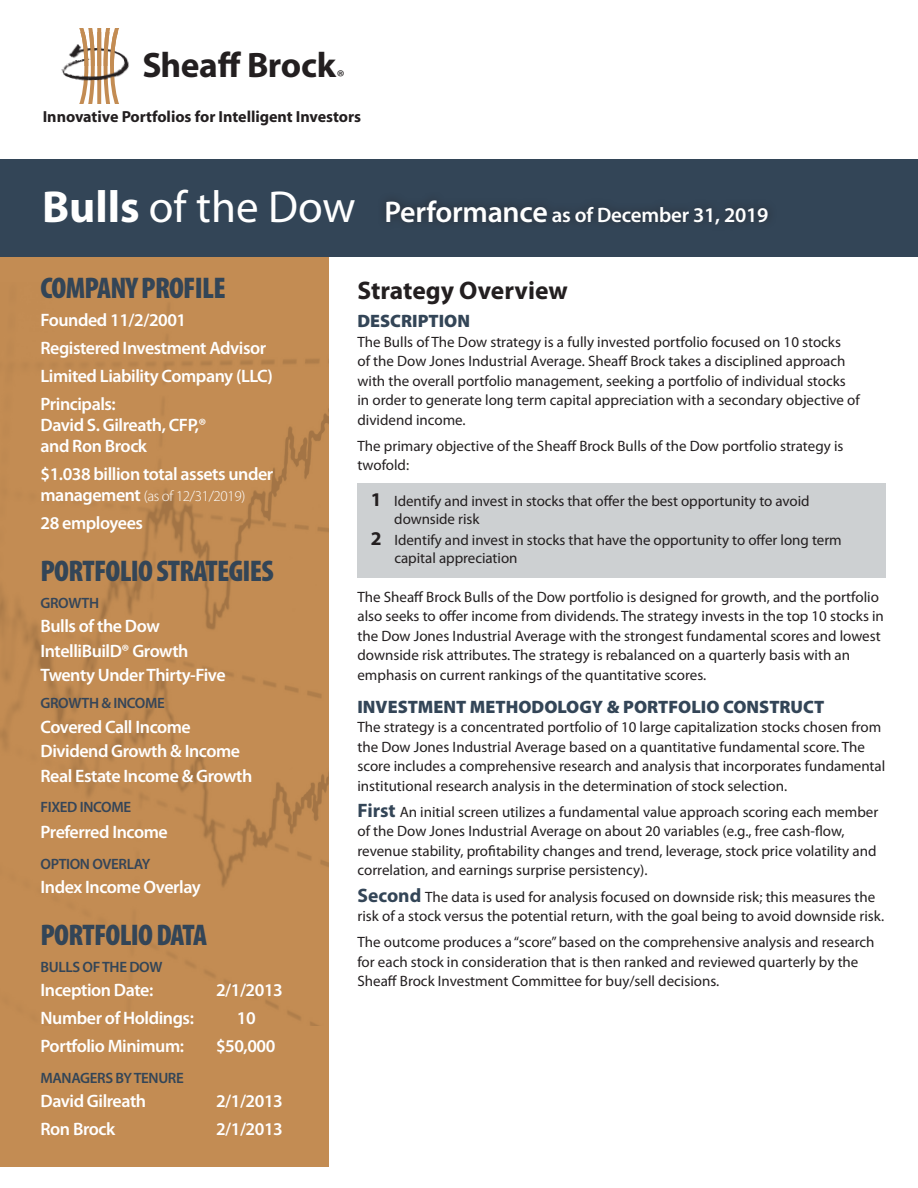
<style>
.page{position:relative;width:918px;height:1188px;background:#fff}
.page>*{position:absolute;margin:0;border:0;box-sizing:border-box;transform-origin:0 0}
.t1{font:45px "Myriad Pro";color:#fff}
.t2{font:700 35.55px "Myriad";letter-spacing:-.01em;color:#231f20}
.Blue_Bar_Gold_Headin{font:900 condensed 30px "Myriad Pro";letter-spacing:-.025em;color:#334557}
.t3{font:700 25.5px "Myriad Pro";color:#231f20}
.t4{font:600 21px "Myriad Pro";letter-spacing:-.01em;color:#fff}
.Blue_Bar_White_Text{font:600 18px/21px "Myriad Pro";letter-spacing:-.025em;color:#fff}
.Text_Subheading{font:900 18px "Myriad Pro";color:#334557}
.t5{font:700 16.05px "Myriad";color:#231f20}
.Text_paragraph{font:15px/19.5px "Myriad Pro";color:#231f20}
.Blue_Bar_Gold_Subs{font:600 15px "Myriad Pro";letter-spacing:-.025em;color:#354558}
.Blue_Bar_Gold_Subs-2{font:600 15px "Myriad Pro";letter-spacing:-.025em;color:#334557}
.Blue_Bar_White_Text-2{font:300 15px "Myriad Pro";letter-spacing:-.025em;color:#fff}
.Blue_Bar_White_Text-3{font:600 15px "Myriad Pro";letter-spacing:-.025em;color:#354558}
.s1{font-weight:700}
.s2{font-size:30px}
.s3{font-weight:600;font-size:18px}
.s4{font-weight:700;font-size:19.5px}
.s5{font-weight:700;font-size:19.5px;color:#334557}
</style>
<div class="page">
<div style="left:0;top:257px;width:328px;height:909px;background:#c38c53"></div>
<img style="left:61px;top:44px;width:68px;height:36px">
<svg style="left:78px;top:29px;width:43px;height:75px"></svg>
<svg style="left:97px;top:33px;width:4px;height:32px"></svg>
<div style="left:0;top:159px;width:918px;height:98px;background:#334557"></div>
<div style="left:357px;top:483px;width:529px;height:95px;background:#cdd0d2"></div>
<div style="left:377px;top:191px;width:400px;height:42px;background:#314253"></div>
<p class="t2" style="left:142px;top:46px;width:204px">Sheaff Brock<sub>®</sub></p>
<p class="t5" style="left:43px;top:108px;width:320px">Innovative Portfolios for Intelligent Investors</p>
<p class="t1" style="left:42px;top:179px;width:315px"><span class="s1">Bulls</span> of the Dow</p>
<p class="t4" style="left:384px;top:203px;width:386px"><span class="s2">Performance</span> as of December 31, 2019</p>
<p class="Blue_Bar_Gold_Headin" style="left:40px;top:269px;width:187px">COMPANY PROFILE</p>
<p class="Blue_Bar_White_Text" style="left:40px;top:310px;width:147px">Founded 11/2/2001</p>
<p class="Blue_Bar_White_Text" style="left:40px;top:338px;width:227px">Registered Investment Advisor</p>
<p class="Blue_Bar_White_Text" style="left:40px;top:366px;width:234px">Limited Liability Company (LLC)</p>
<p class="Blue_Bar_White_Text" style="left:40px;top:394px;width:167px">Principals:<br>David S. Gilreath, CFP,® and Ron Brock</p>
<p class="Blue_Bar_White_Text" style="left:40px;top:464px;width:234px">$1.038 billion total assets under</p>
<p class="Blue_Bar_White_Text-2" style="left:40px;top:488px;width:206px"><span class="s3">management</span> (as of 12/31/2019)</p>
<p class="Blue_Bar_White_Text" style="left:40px;top:513px;width:104px">28 employees</p>
<p class="Blue_Bar_Gold_Headin" style="left:40px;top:551px;width:235px">PORTFOLIO STRATEGIES</p>
<p class="Blue_Bar_Gold_Subs" style="left:40px;top:594px;width:60px">GROWTH</p>
<p class="Blue_Bar_White_Text" style="left:40px;top:616px;width:121px">Bulls of the Dow</p>
<p class="Blue_Bar_White_Text" style="left:40px;top:640px;width:150px">IntelliBuilD® Growth</p>
<p class="Blue_Bar_White_Text" style="left:40px;top:665px;width:187px">Twenty Under Thirty-Five</p>
<p class="Blue_Bar_Gold_Subs" style="left:40px;top:695px;width:126px">GROWTH &amp; INCOME</p>
<p class="Blue_Bar_White_Text" style="left:40px;top:716px;width:152px">Covered Call Income</p>
<p class="Blue_Bar_White_Text" style="left:40px;top:741px;width:201px">Dividend Growth &amp; Income</p>
<p class="Blue_Bar_White_Text" style="left:40px;top:765px;width:213px">Real Estate Income &amp; Growth</p>
<p class="Blue_Bar_Gold_Subs" style="left:40px;top:799px;width:92px">FIXED INCOME</p>
<p class="Blue_Bar_White_Text" style="left:40px;top:822px;width:129px">Preferred Income</p>
<p class="Blue_Bar_White_Text-3" style="left:40px;top:855px;width:111px">OPTION OVERLAY</p>
<p class="Blue_Bar_White_Text" style="left:40px;top:877px;width:162px">Index Income Overlay</p>
<p class="Blue_Bar_Gold_Headin" style="left:40px;top:915px;width:168px">PORTFOLIO DATA</p>
<p class="Blue_Bar_Gold_Subs-2" style="left:40px;top:958px;width:124px">BULLS OF THE DOW</p>
<p class="Blue_Bar_White_Text" style="left:40px;top:980px;width:114px">Inception Date:</p>
<p class="Blue_Bar_White_Text" style="left:216px;top:980px;width:68px">2/1/2013</p>
<p class="Blue_Bar_White_Text" style="left:40px;top:1008px;width:155px">Number of Holdings:</p>
<p class="Blue_Bar_White_Text" style="left:237px;top:1008px;width:20px">10</p>
<p class="Blue_Bar_White_Text" style="left:40px;top:1036px;width:145px">Portfolio Minimum:</p>
<p class="Blue_Bar_White_Text" style="left:216px;top:1036px;width:61px">$50,000</p>
<p class="Blue_Bar_Gold_Subs-2" style="left:40px;top:1069px;width:145px">MANAGERS BY TENURE</p>
<p class="Blue_Bar_White_Text" style="left:40px;top:1091px;width:107px">David Gilreath</p>
<p class="Blue_Bar_White_Text" style="left:216px;top:1091px;width:68px">2/1/2013</p>
<p class="Blue_Bar_White_Text" style="left:40px;top:1119px;width:76px">Ron Brock</p>
<p class="Blue_Bar_White_Text" style="left:216px;top:1119px;width:68px">2/1/2013</p>
<p class="t3" style="left:357px;top:274px;width:212px">Strategy Overview</p>
<p class="Text_Subheading" style="left:357px;top:309px;width:114px">DESCRIPTION</p>
<p class="Text_paragraph" style="left:357px;top:332px;width:504px">The Bulls of The Dow strategy is a fully invested portfolio focused on 10 stocks<br>of the Dow Jones Industrial Average. Sheaff Brock takes a disciplined approach with the overall portfolio management, seeking a portfolio of individual stocks in order to generate long term capital appreciation with a secondary objective of dividend income.</p>
<p class="Text_paragraph" style="left:357px;top:436px;width:487px">The primary objective of the Sheaff Brock Bulls of the Dow portfolio strategy is twofold:</p>
<p class="Text_paragraph" style="left:394px;top:492px;width:417px;line-height:18px;text-indent:-23px"><span class="s4">1</span> Identify and invest in stocks that offer the best opportunity to avoid downside risk</p>
<p class="Text_paragraph" style="left:394px;top:531px;width:449px;line-height:18px;text-indent:-24px"><span class="s4">2</span> Identify and invest in stocks that have the opportunity to offer long term capital appreciation</p>
<p class="Text_paragraph" style="left:357px;top:587px;width:528px">The Sheaff Brock Bulls of the Dow portfolio is designed for growth, and the portfolio also seeks to offer income from dividends. The strategy invests in the top 10 stocks in the Dow Jones Industrial Average with the strongest fundamental scores and lowest downside risk attributes. The strategy is rebalanced on a quarterly basis with an emphasis on current rankings of the quantitative scores.</p>
<p class="Text_Subheading" style="left:357px;top:695px;width:468px">INVESTMENT METHODOLOGY &amp; PORTFOLIO CONSTRUCT</p>
<p class="Text_paragraph" style="left:357px;top:717px;width:529px">The strategy is a concentrated portfolio of 10 large capitalization stocks chosen from the Dow Jones Industrial Average based on a quantitative fundamental score. The score includes a comprehensive research and analysis that incorporates fundamental institutional research analysis in the determination of stock selection.</p>
<p class="Text_paragraph" style="left:357px;top:802px;width:522px"><span class="s5">First</span> An initial screen utilizes a fundamental value approach scoring each member of the Dow Jones Industrial Average on about 20 variables (e.g., free cash-flow, revenue stability, profitability changes and trend, leverage, stock price volatility and correlation, and earnings surprise persistency).</p>
<p class="Text_paragraph" style="left:357px;top:887px;width:528px"><span class="s5">Second</span> The data is used for analysis focused on downside risk; this measures the risk of a stock versus the potential return, with the goal being to avoid downside risk.</p>
<p class="Text_paragraph" style="left:357px;top:932px;width:519px">The outcome produces a “score” based on the comprehensive analysis and research for each stock in consideration that is then ranked and reviewed quarterly by the<br>Sheaff Brock Investment Committee for buy/sell decisions.</p>
</div>
